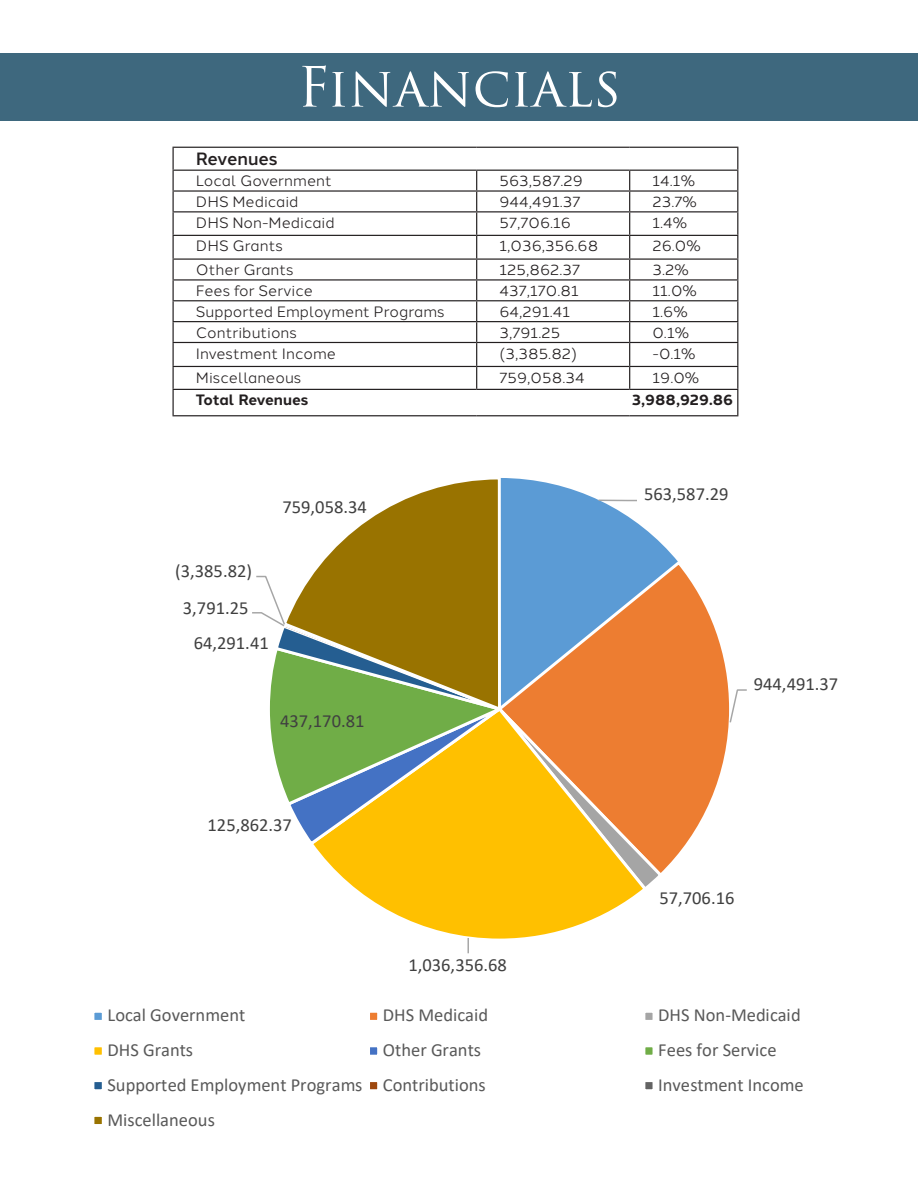
<style>
.page{position:relative;width:918px;height:1188px;background:#fff}
.page>*{position:absolute;margin:0;border:0;box-sizing:border-box;transform-origin:0 0}
.t1{font:54px "Trajan Pro 3";color:#fff}
.t2{font:18.45px "Calibri";color:#595959}
.t3{font:18.45px "Calibri";color:#404040}
.t4{font:500 17.85px "Halcom";color:#231f20}
.t5{font:15px "Halcom";color:#231f20}
.t6{font:700 15px "Halcom";color:#231f20}
</style>
<div class="page">
<div style="left:0;top:53px;width:918px;height:68px;background:#3e687e"></div>
<svg style="left:94px;top:478px;width:653px;height:646px"></svg>
<hr style="left:172px;top:147px;width:305px;height:1px;background:#231f20">
<hr style="left:477px;top:147px;width:153px;height:1px;background:#231f20">
<hr style="left:630px;top:147px;width:108px;height:1px;background:#231f20">
<hr style="left:172px;top:170px;width:305px;height:1px;background:#231f20">
<hr style="left:477px;top:170px;width:153px;height:1px;background:#231f20">
<hr style="left:630px;top:170px;width:108px;height:1px;background:#231f20">
<hr style="left:172px;top:190px;width:305px;height:2px;background:#231f20">
<hr style="left:477px;top:190px;width:153px;height:2px;background:#231f20">
<hr style="left:630px;top:190px;width:108px;height:2px;background:#231f20">
<hr style="left:172px;top:211px;width:305px;height:1px;background:#231f20">
<hr style="left:477px;top:211px;width:153px;height:1px;background:#231f20">
<hr style="left:630px;top:211px;width:108px;height:1px;background:#231f20">
<hr style="left:172px;top:235px;width:305px;height:1px;background:#231f20">
<hr style="left:477px;top:235px;width:153px;height:1px;background:#231f20">
<hr style="left:630px;top:235px;width:108px;height:1px;background:#231f20">
<hr style="left:172px;top:258px;width:305px;height:2px;background:#231f20">
<hr style="left:477px;top:258px;width:153px;height:2px;background:#231f20">
<hr style="left:630px;top:258px;width:108px;height:2px;background:#231f20">
<hr style="left:172px;top:279px;width:305px;height:2px;background:#231f20">
<hr style="left:477px;top:279px;width:153px;height:2px;background:#231f20">
<hr style="left:630px;top:279px;width:108px;height:2px;background:#231f20">
<hr style="left:172px;top:300px;width:305px;height:1px;background:#231f20">
<hr style="left:477px;top:300px;width:153px;height:1px;background:#231f20">
<hr style="left:630px;top:300px;width:108px;height:1px;background:#231f20">
<hr style="left:172px;top:321px;width:305px;height:1px;background:#231f20">
<hr style="left:477px;top:321px;width:153px;height:1px;background:#231f20">
<hr style="left:630px;top:321px;width:108px;height:1px;background:#231f20">
<hr style="left:172px;top:342px;width:305px;height:1px;background:#231f20">
<hr style="left:477px;top:342px;width:153px;height:1px;background:#231f20">
<hr style="left:630px;top:342px;width:108px;height:1px;background:#231f20">
<hr style="left:172px;top:366px;width:305px;height:1px;background:#231f20">
<hr style="left:477px;top:366px;width:153px;height:1px;background:#231f20">
<svg style="left:476px;top:171px;width:1px;height:218px"></svg>
<hr style="left:630px;top:366px;width:108px;height:1px;background:#231f20">
<svg style="left:629px;top:171px;width:1px;height:218px"></svg>
<hr style="left:172px;top:389px;width:305px;height:1px;background:#231f20">
<svg style="left:173px;top:148px;width:1px;height:267px"></svg>
<hr style="left:477px;top:389px;width:153px;height:1px;background:#231f20">
<hr style="left:630px;top:389px;width:108px;height:1px;background:#231f20">
<svg style="left:737px;top:148px;width:1px;height:267px"></svg>
<hr style="left:172px;top:415px;width:305px;height:1px;background:#231f20">
<hr style="left:477px;top:415px;width:153px;height:1px;background:#231f20">
<hr style="left:630px;top:415px;width:108px;height:1px;background:#231f20">
<p class="t1" style="left:297px;top:50px;width:325px">Financials</p>
<p class="t4" style="left:196px;top:145px;width:83px">Revenues</p>
<p class="t5" style="left:196px;top:169px;width:137px">Local Government</p>
<p class="t5" style="left:500px;top:169px;width:85px">563,587.29</p>
<p class="t5" style="left:652px;top:169px;width:44px">14.1%</p>
<p class="t5" style="left:196px;top:190px;width:104px">DHS Medicaid</p>
<p class="t5" style="left:500px;top:190px;width:83px">944,491.37</p>
<p class="t5" style="left:652px;top:190px;width:46px">23.7%</p>
<p class="t5" style="left:196px;top:211px;width:140px">DHS Non-Medicaid</p>
<p class="t5" style="left:500px;top:211px;width:73px">57,706.16</p>
<p class="t5" style="left:652px;top:211px;width:36px">1.4%</p>
<p class="t5" style="left:196px;top:234px;width:88px">DHS Grants</p>
<p class="t5" style="left:500px;top:234px;width:100px">1,036,356.68</p>
<p class="t5" style="left:652px;top:234px;width:50px">26.0%</p>
<p class="t5" style="left:196px;top:258px;width:99px">Other Grants</p>
<p class="t5" style="left:500px;top:258px;width:82px">125,862.37</p>
<p class="t5" style="left:652px;top:258px;width:38px">3.2%</p>
<p class="t5" style="left:196px;top:279px;width:119px">Fees for Service</p>
<p class="t5" style="left:500px;top:279px;width:81px">437,170.81</p>
<p class="t5" style="left:652px;top:279px;width:46px">11.0%</p>
<p class="t5" style="left:196px;top:300px;width:250px">Supported Employment Programs</p>
<p class="t5" style="left:500px;top:300px;width:72px">64,291.41</p>
<p class="t5" style="left:652px;top:300px;width:37px">1.6%</p>
<p class="t5" style="left:196px;top:320px;width:103px">Contributions</p>
<p class="t5" style="left:500px;top:320px;width:62px">3,791.25</p>
<p class="t5" style="left:652px;top:320px;width:38px">0.1%</p>
<p class="t5" style="left:196px;top:341px;width:142px">Investment Income</p>
<p class="t5" style="left:500px;top:341px;width:79px">(3,385.82)</p>
<p class="t5" style="left:652px;top:341px;width:45px">-0.1%</p>
<p class="t5" style="left:196px;top:365px;width:107px">Miscellaneous</p>
<p class="t5" style="left:500px;top:365px;width:87px">759,058.34</p>
<p class="t5" style="left:652px;top:365px;width:48px">19.0%</p>
<p class="t6" style="left:196px;top:388px;width:114px">Total Revenues</p>
<p class="t6" style="left:632px;top:388px;width:103px">3,988,929.86</p>
<p class="t3" style="left:282px;top:494px;width:86px">759,058.34</p>
<p class="t3" style="left:175px;top:558px;width:78px">(3,385.82)</p>
<p class="t3" style="left:183px;top:595px;width:67px">3,791.25</p>
<p class="t3" style="left:194px;top:630px;width:77px">64,291.41</p>
<p class="t3" style="left:280px;top:708px;width:86px">437,170.81</p>
<p class="t3" style="left:208px;top:812px;width:86px">125,862.37</p>
<p class="t3" style="left:408px;top:952px;width:100px">1,036,356.68</p>
<p class="t3" style="left:644px;top:481px;width:86px">563,587.29</p>
<p class="t3" style="left:754px;top:671px;width:86px">944,491.37</p>
<p class="t3" style="left:659px;top:885px;width:77px">57,706.16</p>
<p class="t2" style="left:108px;top:1003px;width:139px">Local Government</p>
<p class="t2" style="left:383px;top:1003px;width:107px">DHS Medicaid</p>
<p class="t2" style="left:658px;top:1003px;width:144px">DHS Non-Medicaid</p>
<p class="t2" style="left:108px;top:1037px;width:87px">DHS Grants</p>
<p class="t2" style="left:383px;top:1037px;width:100px">Other Grants</p>
<p class="t2" style="left:658px;top:1037px;width:120px">Fees for Service</p>
<p class="t2" style="left:108px;top:1072px;width:380px">Supported Employment Programs Contributions</p>
<p class="t2" style="left:658px;top:1072px;width:147px">Investment Income</p>
<p class="t2" style="left:108px;top:1107px;width:109px">Miscellaneous</p>
</div>
